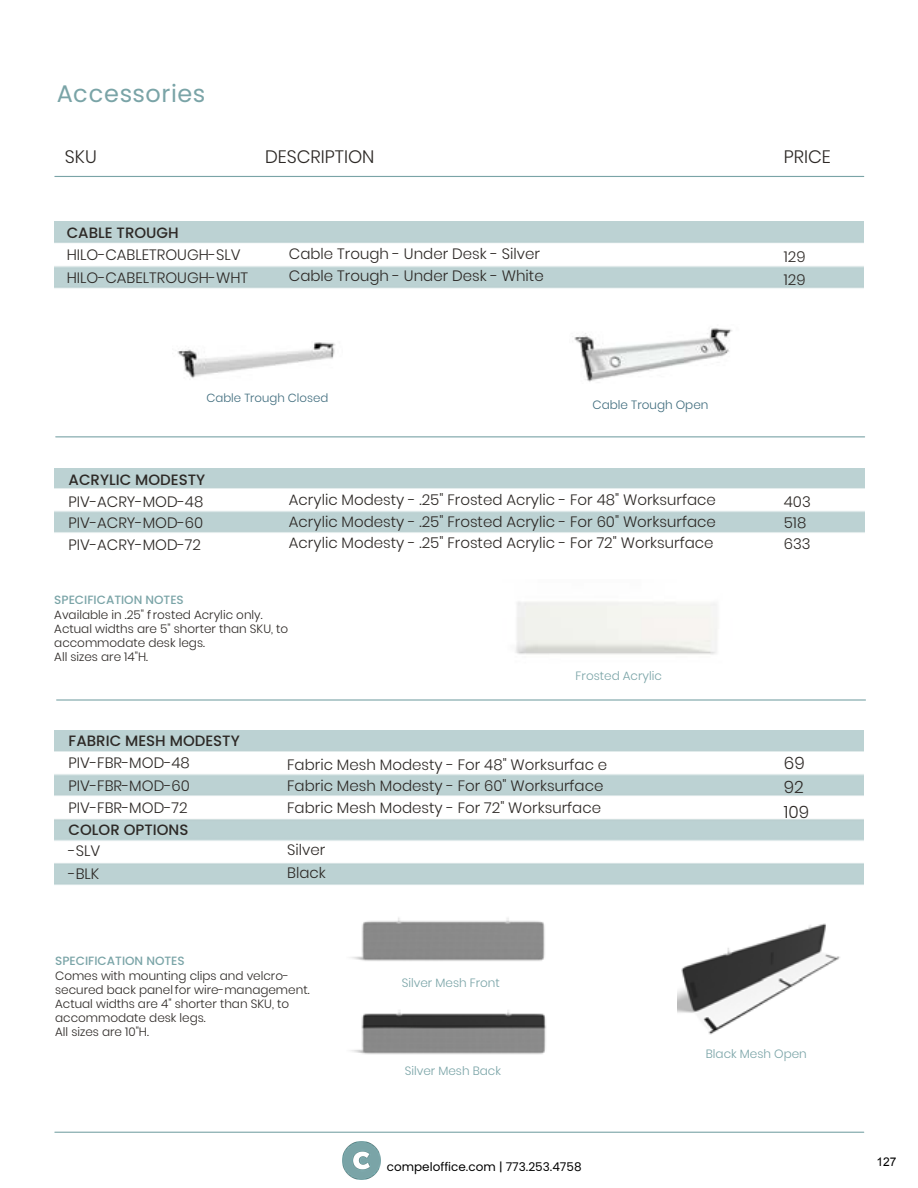
<style>
.page{position:relative;width:918px;height:1188px;background:#fff}
.page>*{position:absolute;margin:0;border:0;box-sizing:border-box;transform-origin:0 0}
.t1{font:24px "Poppins";letter-spacing:.025em;color:#7aa4a7}
.t2{font:300 18px "Poppins";color:#2d2926}
.t3{font:300 16.95px/24.2px "Poppins";color:#2d2926}
.t4{font:300 15px/21.3px "Poppins";color:#2d2926}
.t5{font:500 15px "Poppins";color:#2d2926}
.t6{font:300 12px/14px "Poppins";color:#2d2926}
.t7{font:300 12px "Poppins";color:#7aa4a7}
.t8{font:500 12px "Poppins";color:#7aa4a7}
.t9{font:12px "Poppins";color:#000}
.t10{font:300 12px "Poppins";color:#3f6c7d}
.t11{font:12px "Arial";color:#000}
.t12{font:300 11.7px "Poppins";color:#3f6c7d}
</style>
<div class="page">
<hr style="left:57px;top:699px;width:809px;height:2px;background:#7aa4a7">
<img style="left:678px;top:923px;width:162px;height:112px">
<img style="left:351px;top:1010px;width:195px;height:45px">
<img style="left:351px;top:917px;width:194px;height:44px">
<hr style="left:55px;top:176px;width:809px;height:1px;background:#7aa4a7">
<hr style="left:55px;top:1132px;width:809px;height:1px;background:#7aa4a7">
<img style="left:342px;top:1142px;width:39px;height:38px">
<img style="left:574px;top:328px;width:158px;height:54px">
<img style="left:177px;top:342px;width:159px;height:36px">
<hr style="left:56px;top:436px;width:809px;height:1px;background:#7aa4a7">
<h1 class="t1" style="left:57px;top:80px;width:150px">Accessories</h1>
<p class="t2" style="left:65px;top:146px;width:33px">SKU</p>
<p class="t2" style="left:265px;top:146px;width:111px">DESCRIPTION</p>
<p class="t2" style="left:784px;top:146px;width:49px">PRICE</p>
<p class="t5" style="left:67px;top:224px;width:114px">CABLE TROUGH</p>
<p class="t4" style="left:67px;top:244px;width:183px;line-height:22.5px">HILO-CABLETROUGH-SLV<br>HILO-CABELTROUGH-WHT</p>
<p class="t4" style="left:289px;top:244px;width:256px">Cable Trough - Under Desk - Silver<br>Cable Trough - Under Desk - White</p>
<p class="t4" style="left:784px;top:246px;width:23px;line-height:22.5px">129<br>129</p>
<p class="t12" style="left:207px;top:391px;width:123px">Cable Trough Closed</p>
<p class="t10" style="left:593px;top:398px;width:117px">Cable Trough Open</p>
<p class="t5" style="left:69px;top:471px;width:138px">ACRYLIC MODESTY</p>
<p class="t4" style="left:69px;top:490px;width:136px;line-height:21.9px;text-align:justify">PIV-ACRY-MOD-48<br>PIV-ACRY-MOD-60<br>PIV-ACRY-MOD-72</p>
<p class="t4" style="left:289px;top:490px;width:428px;text-align:justify">Acrylic Modesty - .25" Frosted Acrylic - For 48" Worksurface Acrylic Modesty - .25" Frosted Acrylic - For 60" Worksurface Acrylic Modesty - .25" Frosted Acrylic - For 72" Worksurface</p>
<p class="t4" style="left:784px;top:491px;width:28px">403<br>518<br>633</p>
<p class="t8" style="left:54px;top:593px;width:131px">SPECIFICATION NOTES</p>
<p class="t6" style="left:54px;top:608px;width:236px">Available in .25" frosted Acrylic only.<br>Actual widths are 5" shorter than SKU, to accommodate desk legs.<br>All sizes are 14"H.</p>
<p class="t7" style="left:576px;top:669px;width:88px">Frosted Acrylic</p>
<p class="t5" style="left:69px;top:732px;width:173px">FABRIC MESH MODESTY</p>
<p class="t4" style="left:69px;top:752px;width:123px;line-height:22.5px;text-align:justify">PIV-FBR-MOD-48<br>PIV-FBR-MOD-60<br>PIV-FBR-MOD-72</p>
<p class="t5" style="left:69px;top:821px;width:121px">COLOR OPTIONS</p>
<p class="t4" style="left:69px;top:840px;width:33px;line-height:22.5px">-SLV -BLK</p>
<p class="t4" style="left:287px;top:754px;width:322px">Fabric Mesh Modesty - For 48" Worksurfac e<br>Fabric Mesh Modesty - For 60" Worksurface<br>Fabric Mesh Modesty - For 72" Worksurface</p>
<p class="t4" style="left:287px;top:839px;width:40px;line-height:22.5px">Silver<br>Black</p>
<p class="t8" style="left:55px;top:954px;width:131px">SPECIFICATION NOTES</p>
<p class="t6" style="left:55px;top:969px;width:256px">Comes with mounting clips and velcro&shy;secured back panel for wire-management.<br>Actual widths are 4" shorter than SKU, to accommodate desk legs.<br>All sizes are 10"H.</p>
<p class="t7" style="left:402px;top:976px;width:100px">Silver Mesh Front</p>
<p class="t7" style="left:405px;top:1064px;width:98px">Silver Mesh Back</p>
<p class="t9" style="left:387px;top:1160px;width:196px">compeloffice.com | 773.253.4758</p>
<p class="t3" style="left:784px;top:751px;width:27px">69<br>92<br>109</p>
<p class="t7" style="left:706px;top:1047px;width:103px">Black Mesh Open</p>
<p class="t11" style="left:876px;top:1154px;width:22px">127</p>
</div>
